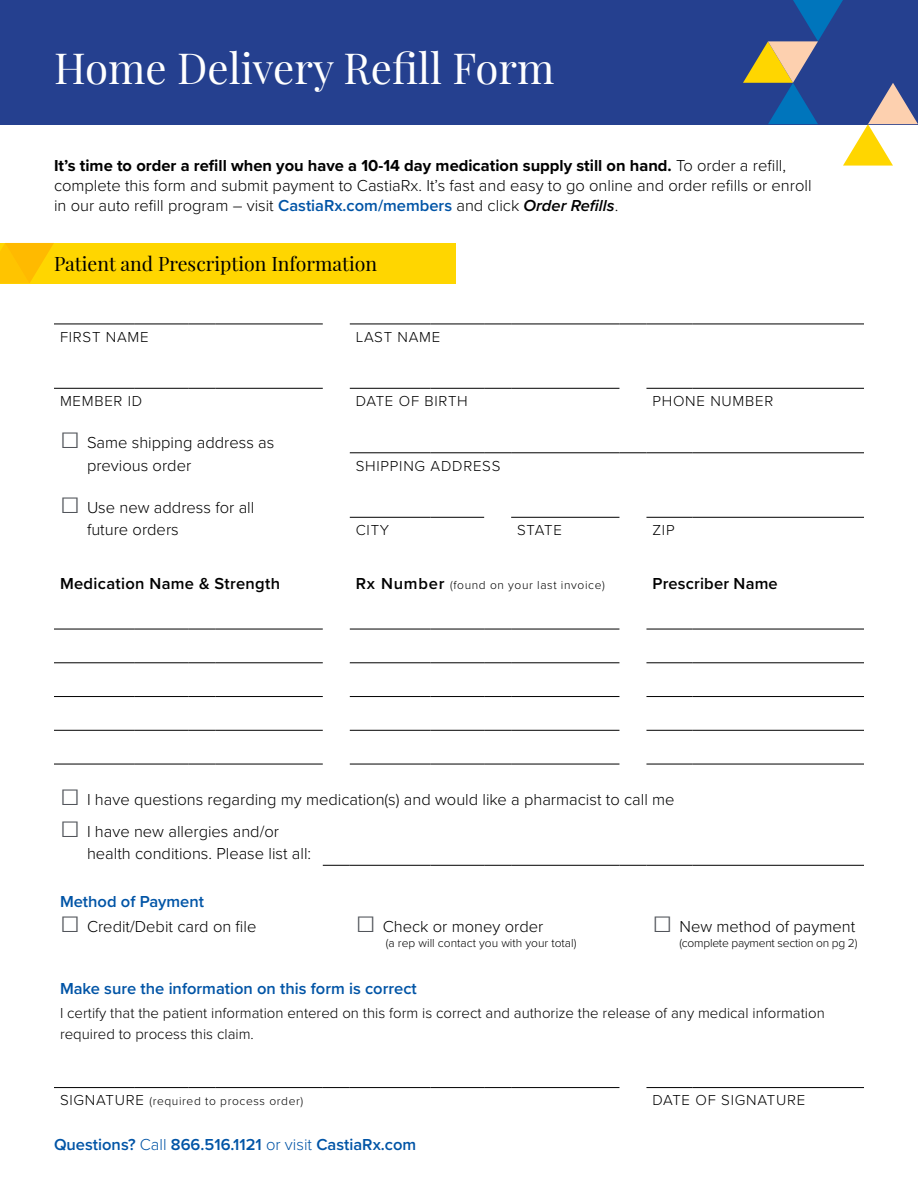
<style>
.page{position:relative;width:918px;height:1188px;background:#fff}
.page>*{position:absolute;margin:0;border:0;box-sizing:border-box;transform-origin:0 0}
.t1{font:42px "Playfair Display";color:#fff}
.t2{font:19.5px "Playfair Display";color:#000}
.t3{font:300 16.5px/22.5px "Proxima Nova";color:#000}
.t4{font:600 16.5px "Proxima Nova";color:#0054a6}
.t5{font:600 16.5px "Proxima Nova";letter-spacing:.02em;color:#000}
.t6{font:300 15px/21px "Proxima Nova";color:#000}
.t7{font:300 15px "Proxima Nova";letter-spacing:.05em;color:#000}
.t8{font:300 12px "Proxima Nova";letter-spacing:.05em;color:#000}
.t9{font:300 12px "Proxima Nova";color:#000}
.t10{font:300 12px "Proxima Nova";letter-spacing:-.02em;color:#000}
.s1{font-weight:700}
.s2{font-weight:600;color:#0054a6}
.s3{font-weight:600;font-style:italic}
.s4{font-family:"Arial";font-weight:400;font-size:33px;color:#52555b}
.s5{font-weight:600;font-size:16.5px}
.s6{font-size:15px}
.s7{font-weight:300}
</style>
<div class="page">
<div style="left:0;top:0;width:918px;height:124px;background:#25408f"></div>
<div style="left:0;top:243px;width:455px;height:40px;background:#ffd600"></div>
<svg style="left:743px;top:0;width:175px;height:166px"></svg>
<svg style="left:0;top:243px;width:54px;height:40px"></svg>
<hr style="left:350px;top:388px;width:81px;height:1px;background:#000">
<hr style="left:431px;top:388px;width:53px;height:1px;background:#000">
<svg style="left:484px;top:388px;width:27px;height:1px"></svg>
<hr style="left:511px;top:388px;width:108px;height:1px;background:#000">
<hr style="left:54px;top:388px;width:81px;height:1px;background:#000">
<hr style="left:135px;top:388px;width:53px;height:1px;background:#000">
<svg style="left:188px;top:388px;width:27px;height:1px"></svg>
<hr style="left:215px;top:388px;width:108px;height:1px;background:#000">
<hr style="left:54px;top:324px;width:81px;height:1px;background:#000">
<hr style="left:135px;top:324px;width:53px;height:1px;background:#000">
<svg style="left:188px;top:324px;width:27px;height:1px"></svg>
<hr style="left:215px;top:324px;width:108px;height:1px;background:#000">
<hr style="left:350px;top:324px;width:81px;height:1px;background:#000">
<hr style="left:431px;top:324px;width:53px;height:1px;background:#000">
<svg style="left:484px;top:324px;width:27px;height:1px"></svg>
<hr style="left:511px;top:324px;width:108px;height:1px;background:#000">
<svg style="left:619px;top:324px;width:27px;height:1px"></svg>
<hr style="left:646px;top:324px;width:46px;height:1px;background:#000">
<hr style="left:692px;top:324px;width:172px;height:1px;background:#000">
<hr style="left:350px;top:452px;width:81px;height:1px;background:#000">
<hr style="left:431px;top:452px;width:53px;height:1px;background:#000">
<svg style="left:484px;top:452px;width:27px;height:1px"></svg>
<hr style="left:511px;top:452px;width:108px;height:1px;background:#000">
<svg style="left:619px;top:452px;width:27px;height:1px"></svg>
<hr style="left:646px;top:452px;width:46px;height:1px;background:#000">
<hr style="left:692px;top:452px;width:172px;height:1px;background:#000">
<hr style="left:350px;top:517px;width:81px;height:1px;background:#000">
<hr style="left:431px;top:517px;width:53px;height:1px;background:#000">
<hr style="left:511px;top:517px;width:108px;height:1px;background:#000">
<hr style="left:646px;top:517px;width:46px;height:1px;background:#000">
<hr style="left:692px;top:517px;width:172px;height:1px;background:#000">
<hr style="left:54px;top:629px;width:81px;height:1px;background:#000">
<hr style="left:135px;top:629px;width:53px;height:1px;background:#000">
<svg style="left:188px;top:629px;width:27px;height:1px"></svg>
<hr style="left:215px;top:629px;width:108px;height:1px;background:#000">
<hr style="left:54px;top:662px;width:81px;height:1px;background:#000">
<hr style="left:135px;top:662px;width:53px;height:1px;background:#000">
<svg style="left:188px;top:662px;width:27px;height:1px"></svg>
<hr style="left:215px;top:662px;width:108px;height:1px;background:#000">
<hr style="left:54px;top:696px;width:81px;height:1px;background:#000">
<hr style="left:135px;top:696px;width:53px;height:1px;background:#000">
<svg style="left:188px;top:696px;width:27px;height:1px"></svg>
<hr style="left:215px;top:696px;width:108px;height:1px;background:#000">
<hr style="left:54px;top:730px;width:81px;height:1px;background:#000">
<hr style="left:135px;top:730px;width:53px;height:1px;background:#000">
<svg style="left:188px;top:730px;width:27px;height:1px"></svg>
<hr style="left:215px;top:730px;width:108px;height:1px;background:#000">
<hr style="left:54px;top:764px;width:81px;height:1px;background:#000">
<hr style="left:135px;top:764px;width:53px;height:1px;background:#000">
<svg style="left:188px;top:764px;width:27px;height:1px"></svg>
<hr style="left:215px;top:764px;width:108px;height:1px;background:#000">
<hr style="left:350px;top:629px;width:81px;height:1px;background:#000">
<hr style="left:431px;top:629px;width:53px;height:1px;background:#000">
<svg style="left:484px;top:629px;width:27px;height:1px"></svg>
<hr style="left:511px;top:629px;width:108px;height:1px;background:#000">
<hr style="left:350px;top:662px;width:81px;height:1px;background:#000">
<hr style="left:431px;top:662px;width:53px;height:1px;background:#000">
<svg style="left:484px;top:662px;width:27px;height:1px"></svg>
<hr style="left:511px;top:662px;width:108px;height:1px;background:#000">
<hr style="left:350px;top:696px;width:81px;height:1px;background:#000">
<hr style="left:431px;top:696px;width:53px;height:1px;background:#000">
<svg style="left:484px;top:696px;width:27px;height:1px"></svg>
<hr style="left:511px;top:696px;width:108px;height:1px;background:#000">
<hr style="left:350px;top:730px;width:81px;height:1px;background:#000">
<hr style="left:431px;top:730px;width:53px;height:1px;background:#000">
<svg style="left:484px;top:730px;width:27px;height:1px"></svg>
<hr style="left:511px;top:730px;width:108px;height:1px;background:#000">
<hr style="left:350px;top:764px;width:81px;height:1px;background:#000">
<hr style="left:431px;top:764px;width:53px;height:1px;background:#000">
<svg style="left:484px;top:764px;width:27px;height:1px"></svg>
<hr style="left:511px;top:764px;width:108px;height:1px;background:#000">
<hr style="left:646px;top:629px;width:46px;height:1px;background:#000">
<hr style="left:692px;top:629px;width:172px;height:1px;background:#000">
<hr style="left:646px;top:662px;width:46px;height:1px;background:#000">
<hr style="left:692px;top:662px;width:172px;height:1px;background:#000">
<hr style="left:646px;top:696px;width:46px;height:1px;background:#000">
<hr style="left:692px;top:696px;width:172px;height:1px;background:#000">
<hr style="left:646px;top:730px;width:46px;height:1px;background:#000">
<hr style="left:692px;top:730px;width:172px;height:1px;background:#000">
<hr style="left:646px;top:764px;width:46px;height:1px;background:#000">
<hr style="left:692px;top:764px;width:172px;height:1px;background:#000">
<hr style="left:646px;top:388px;width:46px;height:1px;background:#000">
<hr style="left:692px;top:388px;width:172px;height:1px;background:#000">
<hr style="left:54px;top:1087px;width:81px;height:1px;background:#000">
<hr style="left:135px;top:1087px;width:53px;height:1px;background:#000">
<svg style="left:188px;top:1087px;width:27px;height:1px"></svg>
<hr style="left:215px;top:1087px;width:108px;height:1px;background:#000">
<svg style="left:323px;top:1087px;width:27px;height:1px"></svg>
<hr style="left:350px;top:1087px;width:81px;height:1px;background:#000">
<hr style="left:431px;top:1087px;width:53px;height:1px;background:#000">
<svg style="left:484px;top:1087px;width:27px;height:1px"></svg>
<hr style="left:511px;top:1087px;width:108px;height:1px;background:#000">
<hr style="left:646px;top:1087px;width:46px;height:1px;background:#000">
<hr style="left:692px;top:1087px;width:172px;height:1px;background:#000">
<svg style="left:323px;top:865px;width:27px;height:1px"></svg>
<hr style="left:350px;top:865px;width:81px;height:1px;background:#000">
<hr style="left:431px;top:865px;width:53px;height:1px;background:#000">
<svg style="left:484px;top:865px;width:27px;height:1px"></svg>
<hr style="left:511px;top:865px;width:108px;height:1px;background:#000">
<svg style="left:619px;top:865px;width:27px;height:1px"></svg>
<hr style="left:646px;top:865px;width:46px;height:1px;background:#000">
<hr style="left:692px;top:865px;width:172px;height:1px;background:#000">
<h1 class="t1" style="left:54px;top:35px;width:502px">Home Delivery Refill Form</h1>
<p class="t3" style="left:54px;top:155px;width:759px;line-height:19.8px"><span class="s1">It’s time to order a refill when you have a 10-14 day medication supply still on hand.</span> To order a refill, complete this form and submit payment to CastiaRx. It’s fast and easy to go online and order refills or enroll in our auto refill program – visit <span class="s2">CastiaRx.com/members</span> and click <span class="s3">Order Refills</span>.</p>
<p class="t2" style="left:54px;top:248px;width:325px">Patient and Prescription Information</p>
<p class="t7" style="left:60px;top:326px;width:90px">FIRST NAME</p>
<p class="t7" style="left:356px;top:326px;width:86px">LAST NAME</p>
<p class="t7" style="left:60px;top:390px;width:84px">MEMBER ID</p>
<p class="t7" style="left:356px;top:390px;width:114px">DATE OF BIRTH</p>
<p class="t7" style="left:652px;top:390px;width:122px">PHONE NUMBER</p>
<p class="t3" style="left:87px;top:431px;width:189px;text-indent:-27px"><span class="s4">□</span> Same shipping address as previous order</p>
<p class="t7" style="left:356px;top:454px;width:146px">SHIPPING ADDRESS</p>
<p class="t3" style="left:87px;top:495px;width:169px;text-indent:-27px"><span class="s4">□</span> Use new address for all future orders</p>
<p class="t6" style="left:356px;top:519px;width:35px">CITY</p>
<p class="t6" style="left:517px;top:519px;width:46px">STATE</p>
<p class="t6" style="left:652px;top:519px;width:24px">ZIP</p>
<p class="t5" style="left:60px;top:571px;width:222px">Medication Name &amp; Strength</p>
<p class="t8" style="left:356px;top:576px;width:251px"><span class="s5">Rx Number</span> (found on your last invoice)</p>
<p class="t5" style="left:652px;top:571px;width:127px">Prescriber Name</p>
<p class="t3" style="left:60px;top:788px;width:616px"><span class="s4">□</span> I have questions regarding my medication(s) and would like a pharmacist to call me</p>
<p class="t3" style="left:87px;top:819px;width:226px;text-indent:-27px"><span class="s4">□</span> I have new allergies and/or health conditions. Please list all:</p>
<p class="t4" style="left:60px;top:889px;width:146px">Method of Payment</p>
<p class="t3" style="left:60px;top:914px;width:198px"><span class="s4">□</span> Credit/Debit card on file</p>
<p class="t3" style="left:356px;top:914px;width:189px"><span class="s4">□</span> Check or money order</p>
<p class="t9" style="left:386px;top:934px;width:192px">(a rep will contact you with your total)</p>
<p class="t3" style="left:652px;top:914px;width:204px"><span class="s4">□</span> New method of payment</p>
<p class="t10" style="left:679px;top:934px;width:179px">(complete payment section on pg 2)</p>
<p class="t4" style="left:60px;top:976px;width:358px">Make sure the information on this form is correct</p>
<p class="t6" style="left:60px;top:1001px;width:766px">I certify that the patient information entered on this form is correct and authorize the release of any medical information required to process this claim.</p>
<p class="t8" style="left:60px;top:1092px;width:245px"><span class="s6">SIGNATURE</span> (required to process order)</p>
<p class="t7" style="left:652px;top:1089px;width:154px">DATE OF SIGNATURE</p>
<p class="t4" style="left:54px;top:1133px;width:364px">Questions? <span class="s7">Call</span> 866.516.1121 <span class="s7">or visit</span> CastiaRx.com</p>
</div>
